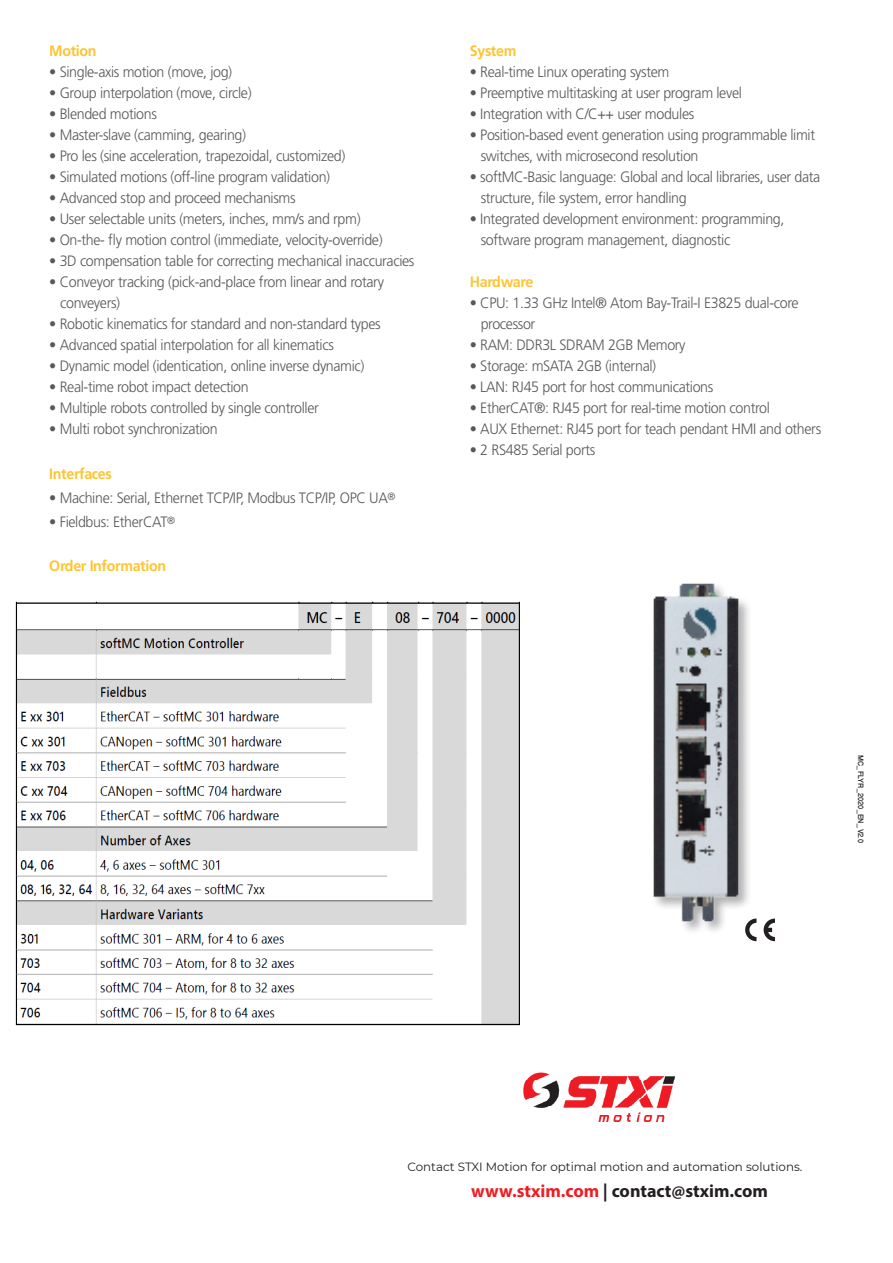
<style>
.page{position:relative;width:893px;height:1263px;background:#fff}
.page>*{position:absolute;margin:0;border:0;box-sizing:border-box;transform-origin:0 0}
.t1{font:700 18px "Myriad Pro";color:#231f20}
.t2{font:300 15px "Frutiger LT Std";letter-spacing:-.025em;color:#57585a;scale:.95 1}
.t3{font:700 15px "Frutiger LT Std";letter-spacing:-.025em;color:#fec430;scale:.95 1}
.t4{font:12px "Montserrat";color:#231f20}
.t5{font:500 10.5px "Win Soft Pro";letter-spacing:-.025em;color:#231f20;scale:.95 1}
.t6{font:300 10.5px "Frutiger LT Std";color:#57585a;scale:.95 1}
.s1{color:#ee1d23}
</style>
<div class="page">
<img style="left:653px;top:583px;width:122px;height:359px">
<svg style="left:745px;top:918px;width:11px;height:23px"></svg>
<svg style="left:764px;top:918px;width:11px;height:23px"></svg>
<img style="left:15px;top:601px;width:505px;height:425px">
<img style="left:524px;top:1072px;width:150px;height:49px">
<p class="t3" style="left:49px;top:42px;width:51px">Motion</p>
<p class="t2" style="left:49px;top:63px;width:194px">• Single-axis motion (move, jog(</p>
<p class="t2" style="left:49px;top:84px;width:215px">• Group interpolation (move, circle(</p>
<p class="t2" style="left:49px;top:105px;width:115px">• Blended motions</p>
<p class="t2" style="left:49px;top:126px;width:209px">• Master-slave (camming, gearing(</p>
<p class="t2" style="left:49px;top:147px;width:313px">• Pro les (sine acceleration, trapezoidal, customized(</p>
<p class="t2" style="left:49px;top:168px;width:297px">• Simulated motions (off-line program validation(</p>
<p class="t2" style="left:49px;top:189px;width:261px">• Advanced stop and proceed mechanisms</p>
<p class="t2" style="left:49px;top:210px;width:329px">• User selectable units (meters, inches, mm s/ and rpm(</p>
<p class="t2" style="left:49px;top:231px;width:352px">• On-the- fly motion control (immediate, velocity-override(</p>
<p class="t2" style="left:49px;top:252px;width:386px">• D3 compensation table for correcting mechanical inaccuracies</p>
<p class="t2" style="left:49px;top:273px;width:354px">• Conveyor tracking (pick-and-place from linear and rotary</p>
<p class="t2" style="left:60px;top:294px;width:65px">conveyers(</p>
<p class="t2" style="left:49px;top:315px;width:350px">• Robotic kinematics for standard and non-standard types</p>
<p class="t2" style="left:49px;top:336px;width:301px">• Advanced spatial interpolation for all kinematics</p>
<p class="t2" style="left:49px;top:357px;width:333px">• Dynamic model (identication, online inverse dynamic(</p>
<p class="t2" style="left:49px;top:378px;width:211px">• Real-time robot impact detection</p>
<p class="t2" style="left:49px;top:399px;width:285px">• Multiple robots controlled by single controller</p>
<p class="t2" style="left:49px;top:420px;width:179px">• Multi robot synchronization</p>
<p class="t3" style="left:49px;top:465px;width:67px">Interfaces</p>
<p class="t6" style="left:388px;top:490px;width:10px">R</p>
<p class="t2" style="left:49px;top:489px;width:358px">• Machine: Serial, Ethernet TCP ,I P/ Modbus TCP ,I P/ OPC UA</p>
<p class="t6" style="left:167px;top:514px;width:10px">R</p>
<p class="t2" style="left:49px;top:513px;width:126px">• Fieldbus: EtherCAT</p>
<p class="t3" style="left:49px;top:557px;width:124px">Order Information</p>
<p class="t3" style="left:470px;top:42px;width:50px">System</p>
<p class="t2" style="left:470px;top:63px;width:212px">• Real-time Linux operating system</p>
<p class="t2" style="left:470px;top:84px;width:288px">• Preemptive multitasking at user program level</p>
<p class="t2" style="left:470px;top:105px;width:238px">• Integration with C C/ ++ user modules</p>
<p class="t2" style="left:470px;top:126px;width:365px">• Position-based event generation using programmable limit</p>
<p class="t2" style="left:481px;top:147px;width:231px">switches, with microsecond resolution</p>
<p class="t2" style="left:470px;top:168px;width:370px">• softMC-Basic language: Global and local libraries, user data</p>
<p class="t2" style="left:481px;top:189px;width:218px">structure, file system, error handling</p>
<p class="t2" style="left:470px;top:210px;width:333px">• Integrated development environment: programming,</p>
<p class="t2" style="left:481px;top:231px;width:264px">software program management, diagnostic</p>
<p class="t3" style="left:470px;top:273px;width:68px">Hardware</p>
<p class="t2" style="left:470px;top:294px;width:347px">• CPU: 1.33 GHz Intel® Atom Bay-Trail EI- 3825 dual-core</p>
<p class="t2" style="left:481px;top:315px;width:59px">processor</p>
<p class="t2" style="left:470px;top:336px;width:229px">• RAM: DDR L3 SDRAM 2GB Memory</p>
<p class="t2" style="left:470px;top:357px;width:198px">• Storage: mSATA 2GB (internal(</p>
<p class="t2" style="left:470px;top:378px;width:258px">• LAN: RJ45 port for host communications</p>
<p class="t2" style="left:470px;top:399px;width:317px">• EtherCAT®: RJ45 port for real-time motion control</p>
<p class="t2" style="left:470px;top:420px;width:371px">• AUX Ethernet: RJ45 port for teach pendant HMI and others</p>
<p class="t2" style="left:470px;top:441px;width:134px">• 2 RS485 Serial ports</p>
<p class="t5" style="left:868px;top:755px;width:94px;rotate:90deg">MC_FLYR_2020_EN V_ 2.0</p>
<p class="t4" style="left:408px;top:1159px;width:396px">Contact STXI Motion for optimal motion and automation solutions.</p>
<p class="t1" style="left:471px;top:1180px;width:298px"><span class="s1">www.stxim.com</span> | contact@stxim.com</p>
</div>
